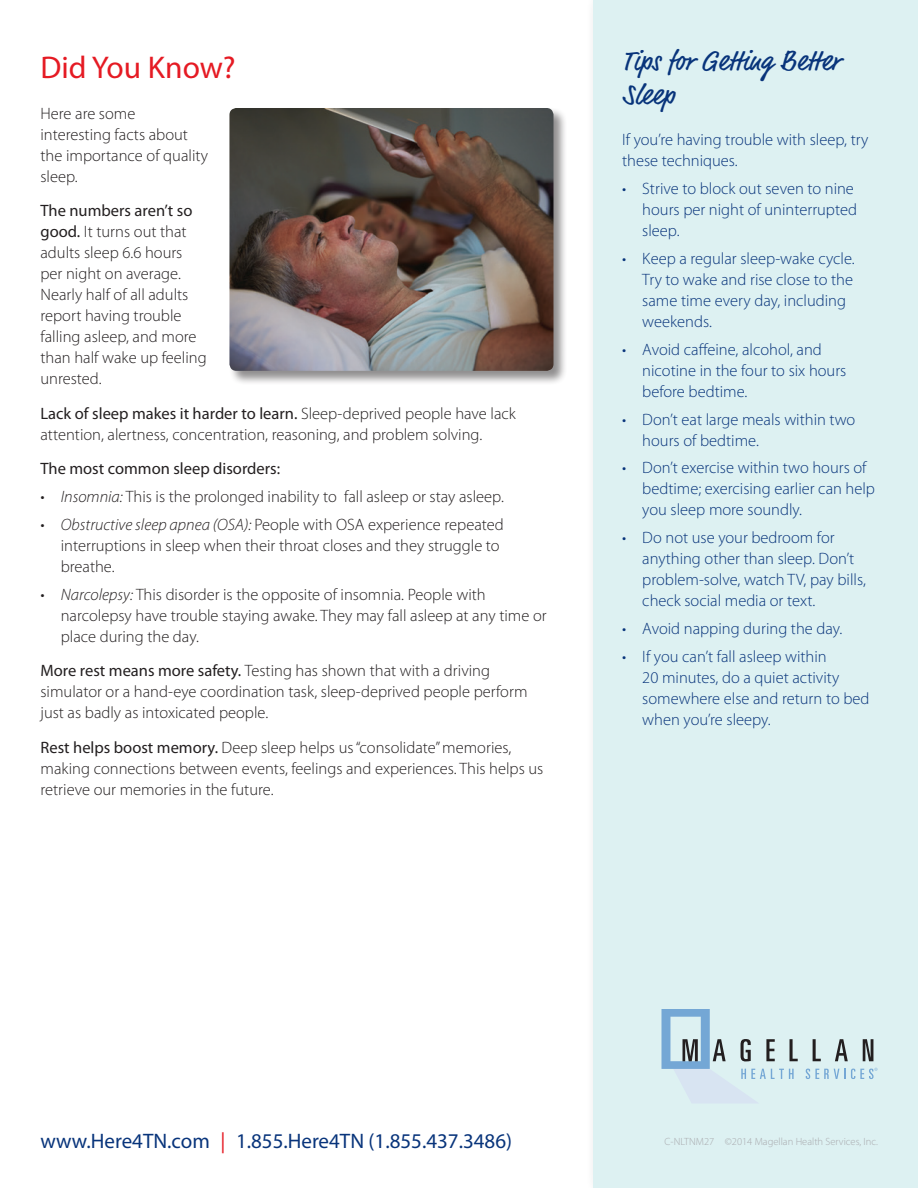
<style>
.page{position:relative;width:918px;height:1188px;background:#fff}
.page>*{position:absolute;margin:0;border:0;box-sizing:border-box;transform-origin:0 0}
.t1{font:31.5px "Myriad Pro";color:#e51a23}
.t2{font:28.5px/34.2px "Market OT";color:#08347b}
.t3{font:21px "Myriad Pro";color:#08347b}
.t4{font:300 16.5px/21px "Myriad Pro";color:#231f20}
.t5{font:300 16.5px/21px "Myriad Pro";color:#08347b}
.t6{font:16.5px "Myriad Pro";color:#231f20}
.t7{font:300 10.5px "Myriad Pro";color:#a8a9ad}
.s1{font-weight:400}
.s2{font-style:italic}
.s3{color:#e51a23}
</style>
<div class="page">
<div style="left:585px;top:0;width:333px;height:1188px;background:#fbfbfb"></div>
<div style="left:593px;top:0;width:325px;height:1188px;background:#ddf1f2"></div>
<svg style="left:813px;top:1039px;width:8px;height:22px"></svg>
<svg style="left:835px;top:1039px;width:13px;height:22px"></svg>
<svg style="left:863px;top:1039px;width:10px;height:22px"></svg>
<svg style="left:662px;top:1009px;width:136px;height:94px"></svg>
<svg style="left:806px;top:1068px;width:72px;height:11px"></svg>
<div style="left:228px;top:107px;width:340px;height:279px;background:#231f20;opacity:.5"></div>
<img style="left:229px;top:108px;width:325px;height:263px">
<h1 class="t1" style="left:40px;top:48px;width:197px">Did You Know?</h1>
<p class="t4" style="left:40px;top:103px;width:169px">Here are some interesting facts about the importance of quality sleep.</p>
<p class="t4" style="left:40px;top:200px;width:168px"><span class="s1">The numbers aren’t so good.</span> It turns out that adults sleep 6.6 hours per night on average.<br>Nearly half of all adults report having trouble falling asleep, and more than half wake up feeling unrested.</p>
<p class="t4" style="left:40px;top:403px;width:477px"><span class="s1">Lack of sleep makes it harder to learn.</span> Sleep-deprived people have lack attention, alertness, concentration, reasoning, and problem solving.</p>
<p class="t6" style="left:40px;top:459px;width:241px">The most common sleep disorders:</p>
<p class="t4" style="left:40px;top:486px;width:465px"><span class="s2">• Insomnia:</span> This is the prolonged inability to fall asleep or stay asleep.</p>
<p class="t4" style="left:61px;top:514px;width:445px;text-indent:-20px"><span class="s2">• Obstructive sleep apnea (OSA):</span> People with OSA experience repeated interruptions in sleep when their throat closes and they struggle to breathe.</p>
<p class="t4" style="left:61px;top:584px;width:487px;text-indent:-20px"><span class="s2">• Narcolepsy:</span> This disorder is the opposite of insomnia. People with narcolepsy have trouble staying awake. They may fall asleep at any time or place during the day.</p>
<p class="t4" style="left:40px;top:660px;width:489px"><span class="s1">More rest means more safety.</span> Testing has shown that with a driving simulator or a hand-eye coordination task, sleep-deprived people perform just as badly as intoxicated people.</p>
<p class="t4" style="left:40px;top:737px;width:504px"><span class="s1">Rest helps boost memory.</span> Deep sleep helps us “consolidate” memories, making connections between events, feelings and experiences. This helps us retrieve our memories in the future.</p>
<h2 class="t2" style="left:622px;top:46px;width:219px">Tips for Getting Better<br>Sleep</h2>
<p class="t5" style="left:622px;top:129px;width:248px">If you’re having trouble with sleep, try these techniques.</p>
<p class="t5" style="left:642px;top:178px;width:216px;text-indent:-20px">• Strive to block out seven to nine hours per night of uninterrupted sleep.</p>
<p class="t5" style="left:642px;top:248px;width:214px;text-indent:-20px">• Keep a regular sleep-wake cycle.<br>Try to wake and rise close to the same time every day, including weekends.</p>
<p class="t5" style="left:642px;top:339px;width:206px;text-indent:-20px">• Avoid caffeine, alcohol, and nicotine in the four to six hours before bedtime.</p>
<p class="t5" style="left:642px;top:408px;width:215px;text-indent:-20px">• Don’t eat large meals within two hours of bedtime.</p>
<p class="t5" style="left:642px;top:457px;width:234px;text-indent:-20px">• Don’t exercise within two hours of bedtime; exercising earlier can help you sleep more soundly.</p>
<p class="t5" style="left:642px;top:527px;width:225px;text-indent:-20px">• Do not use your bedroom for anything other than sleep. Don’t problem-solve, watch TV, pay bills, check social media or text.</p>
<p class="t5" style="left:622px;top:618px;width:222px">• Avoid napping during the day.</p>
<p class="t5" style="left:642px;top:645px;width:229px;text-indent:-20px">• If you can’t fall asleep within<br>20 minutes, do a quiet activity somewhere else and return to bed when you’re sleepy.</p>
<p class="t3" style="left:40px;top:1128px;width:473px">www.Here4TN.com <span class="s3">|</span> 1.855.Here4TN (1.855.437.3486)</p>
<p class="t7" style="left:665px;top:1135px;width:215px">C-NLTNM27 ©2014 Magellan Health Services, Inc.</p>
</div>
